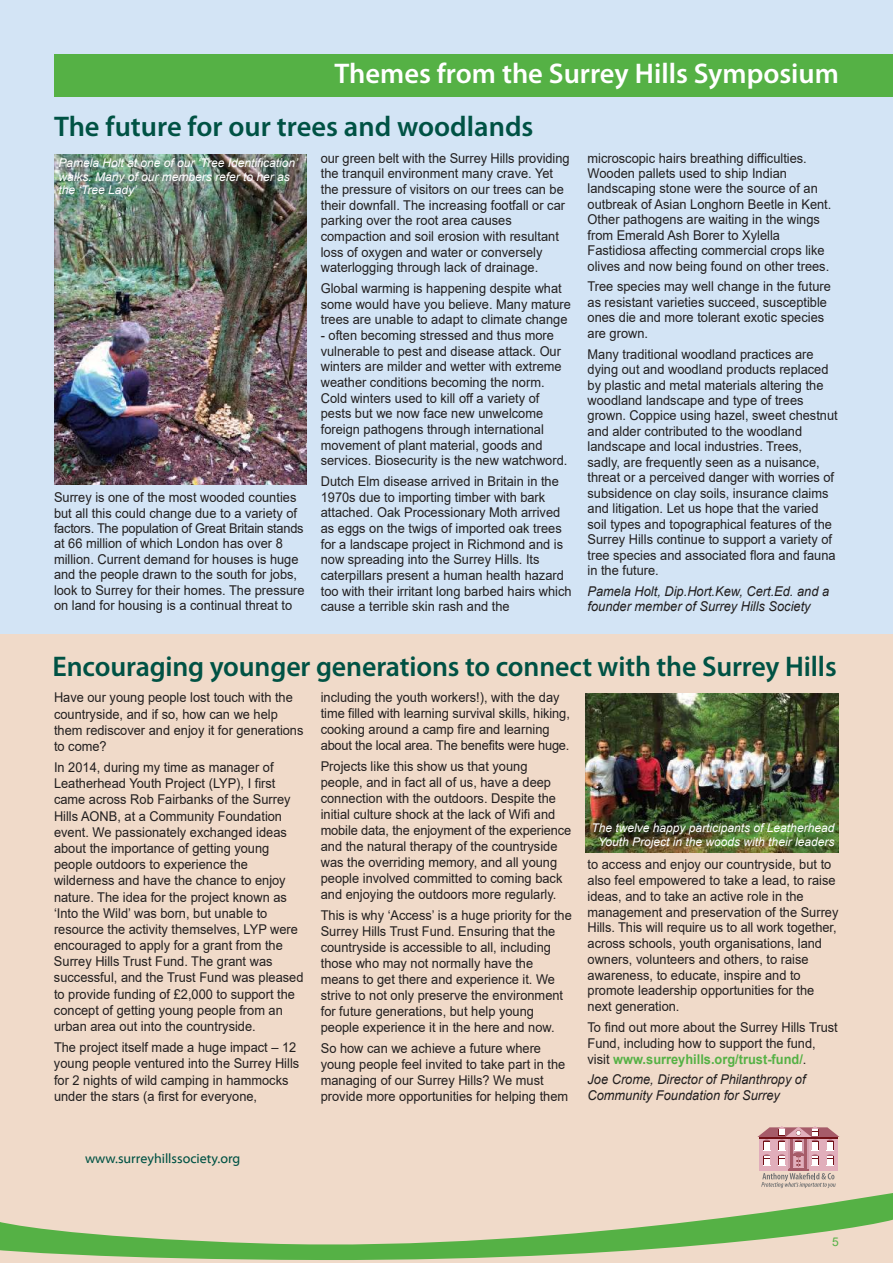
<style>
.page{position:relative;width:893px;height:1263px;background:#fff}
.page>*{position:absolute;margin:0;border:0;box-sizing:border-box;transform-origin:0 0}
.t1{font:600 28.5px "Myriad Pro";letter-spacing:-.005em;color:#005244}
.t2{font:600 28.5px "Myriad Pro";color:#fff}
.t3{font:13.5px/15.5px "Arial";color:#221f1f;scale:.95 1}
.t4{font:italic 13.5px/15.5px "Arial";color:#221f1f;scale:.95 1}
.t5{font:13.5px "Myriad Web Pro";color:#005244}
.t6{font:italic 12px/13.5px "Arial";color:#fff;text-align:center}
.t7{font:12px "Arial";color:#55b145}
.s1{font-weight:700;color:#55b145}
</style>
<div class="page">
<div style="left:0;top:0;width:893px;height:644px;background:#d3e4f5"></div>
<div style="left:0;top:634px;width:893px;height:629px;background:#f0dac9"></div>
<svg style="left:42px;top:1253px;width:546px;height:7px;fill:#55b145"></svg>
<svg style="left:0;top:1136px;width:893px;height:117px"></svg>
<svg style="left:757px;top:1126px;width:82px;height:62px"></svg>
<img style="left:54px;top:154px;width:253px;height:331px">
<img style="left:586px;top:694px;width:253px;height:158px">
<div style="left:54px;top:54px;width:839px;height:43px;background:#55b145"></div>
<h1 class="t2" style="left:334px;top:62px;width:506px">Themes from the Surrey Hills Symposium</h1>
<h1 class="t1" style="left:54px;top:115px;width:481px">The future for our trees and woodlands</h1>
<p class="t6" style="left:58px;top:157px;width:241px;text-align:left">Pamela Holt at one of our ‘Tree Identification’ walks. Many of our members refer to her as the ‘Tree Lady’</p>
<p class="t3" style="left:54px;top:490px;width:265px">Surrey is one of the most wooded counties but all this could change due to a variety of factors. The population of Great Britain stands at 66 million of which London has over 8 million. Current demand for houses is huge and the people drawn to the south for jobs, look to Surrey for their homes. The pressure on land for housing is a continual threat to</p>
<p class="t3" style="left:321px;top:150px;width:263px">our green belt with the Surrey Hills providing the tranquil environment many crave. Yet the pressure of visitors on our trees can be their downfall. The increasing footfall or car parking over the root area causes compaction and soil erosion with resultant loss of oxygen and water or conversely waterlogging through lack of drainage.</p>
<p class="t3" style="left:321px;top:280px;width:265px">Global warming is happening despite what some would have you believe. Many mature trees are unable to adapt to climate change</p>
<p class="t3" style="left:321px;top:327px;width:261px">- often becoming stressed and thus more vulnerable to pest and disease attack. Our winters are milder and wetter with extreme weather conditions becoming the norm.<br>Cold winters used to kill off a variety of pests but we now face new unwelcome foreign pathogens through international movement of plant material, goods and services. Biosecurity is the new watchword.</p>
<p class="t3" style="left:321px;top:473px;width:266px">Dutch Elm disease arrived in Britain in the 1970s due to importing timber with bark attached. Oak Processionary Moth arrived as eggs on the twigs of imported oak trees for a landscape project in Richmond and is now spreading into the Surrey Hills. Its caterpillars present a human health hazard too with their irritant long barbed hairs which cause a terrible skin rash and the</p>
<p class="t3" style="left:587px;top:150px;width:258px">microscopic hairs breathing difficulties.<br>Wooden pallets used to ship Indian landscaping stone were the source of an outbreak of Asian Longhorn Beetle in Kent.<br>Other pathogens are waiting in the wings from Emerald Ash Borer to Xylella Fastidiosa affecting commercial crops like olives and now being found on other trees.</p>
<p class="t3" style="left:587px;top:279px;width:258px">Tree species may well change in the future as resistant varieties succeed, susceptible ones die and more tolerant exotic species are grown.</p>
<p class="t3" style="left:587px;top:346px;width:265px">Many traditional woodland practices are dying out and woodland products replaced by plastic and metal materials altering the woodland landscape and type of trees grown. Coppice using hazel, sweet chestnut and alder contributed to the woodland landscape and local industries. Trees, sadly, are frequently seen as a nuisance, threat or a perceived danger with worries of subsidence on clay soils, insurance claims and litigation. Let us hope that the varied soil types and topographical features of the Surrey Hills continue to support a variety of tree species and associated flora and fauna in the future.</p>
<p class="t4" style="left:587px;top:584px;width:256px">Pamela Holt, Dip.Hort.Kew, Cert.Ed. and a founder member of Surrey Hills Society</p>
<h1 class="t1" style="left:53px;top:655px;width:786px">Encouraging younger generations to connect with the Surrey Hills</h1>
<p class="t3" style="left:54px;top:689px;width:264px;line-height:16.2px">Have our young people lost touch with the countryside, and if so, how can we help them rediscover and enjoy it for generations to come?</p>
<p class="t3" style="left:54px;top:759px;width:264px;line-height:16.2px">In 2014, during my time as manager of Leatherhead Youth Project (LYP), I first came across Rob Fairbanks of the Surrey Hills AONB, at a Community Foundation event. We passionately exchanged ideas about the importance of getting young people outdoors to experience the wilderness and have the chance to enjoy nature. The idea for the project known as ‘Into the Wild’ was born, but unable to resource the activity themselves, LYP were encouraged to apply for a grant from the Surrey Hills Trust Fund. The grant was successful, and the Trust Fund was pleased to provide funding of £2,000 to support the concept of getting young people from an urban area out into the countryside.</p>
<p class="t3" style="left:54px;top:1039px;width:260px;line-height:16.2px">The project itself made a huge impact – 12 young people ventured into the Surrey Hills for 2 nights of wild camping in hammocks under the stars (a first for everyone,</p>
<p class="t3" style="left:321px;top:689px;width:264px;line-height:15.9px">including the youth workers!), with the day time filled with learning survival skills, hiking, cooking around a camp fire and learning about the local area. The benefits were huge.</p>
<p class="t3" style="left:321px;top:758px;width:265px;line-height:15.9px">Projects like this show us that young people, and in fact all of us, have a deep connection with the outdoors. Despite the initial culture shock at the lack of Wifi and mobile data, the enjoyment of the experience and the natural therapy of the countryside was the overriding memory, and all young people involved committed to coming back and enjoying the outdoors more regularly.</p>
<p class="t3" style="left:321px;top:907px;width:266px;line-height:15.9px">This is why ‘Access’ is a huge priority for the Surrey Hills Trust Fund. Ensuring that the countryside is accessible to all, including those who may not normally have the means to get there and experience it. We strive to not only preserve the environment for future generations, but help young people experience it in the here and now.</p>
<p class="t3" style="left:321px;top:1040px;width:262px;line-height:15.9px">So how can we achieve a future where young people feel invited to take part in the managing of our Surrey Hills? We must provide more opportunities for helping them</p>
<p class="t6" style="left:591px;top:821px;width:244px">The twelve happy participants of Leatherhead<br>Youth Project in the woods with their leaders</p>
<p class="t3" style="left:588px;top:857px;width:266px">to access and enjoy our countryside, but to also feel empowered to take a lead, to raise ideas, and to take an active role in the management and preservation of the Surrey Hills. This will require us to all work together, across schools, youth organisations, land owners, volunteers and others, to raise awareness, to educate, inspire and to promote leadership opportunities for the next generation.</p>
<p class="t3" style="left:588px;top:1019px;width:265px">To find out more about the Surrey Hills Trust<br>Fund, including how to support the fund, visit <span class="s1">www.surreyhills.org/trust-fund/</span>.</p>
<p class="t4" style="left:587px;top:1072px;width:231px">Joe Crome, Director of Philanthropy of<br>Community Foundation for Surrey</p>
<p class="t5" style="left:85px;top:1151px;width:157px">www.surreyhillssociety.org</p>
<p class="t7" style="left:832px;top:1234px;width:8px">5</p>
</div>
